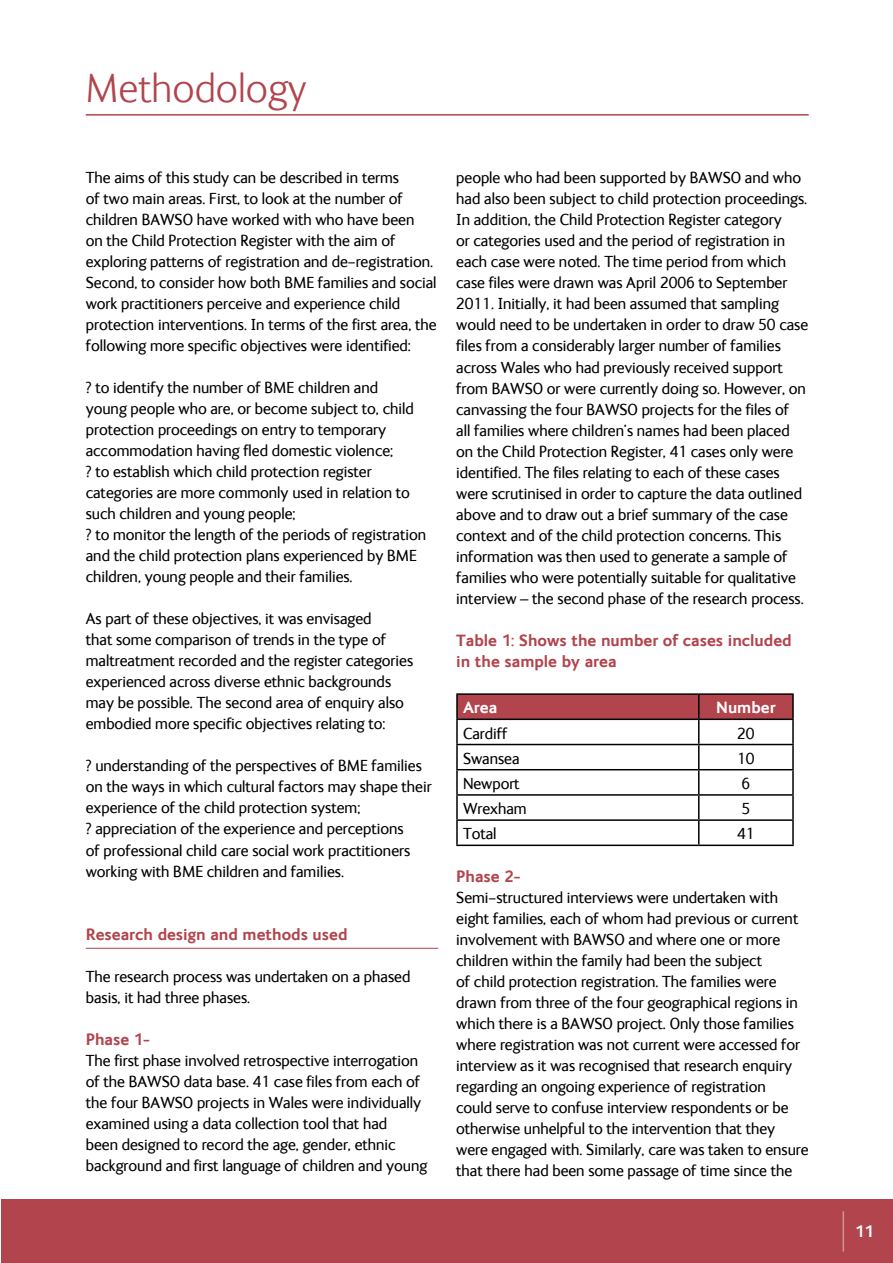
<style>
.page{position:relative;width:893px;height:1263px;background:#fff}
.page>*{position:absolute;margin:0;border:0;box-sizing:border-box;transform-origin:0 0}
.t1{font:300 42px "FS Ingrid";color:#b1444d}
.t2{font:16.5px/21px "FS Ingrid";color:#000}
.t3{font:700 16.5px/21px "FS Ingrid";color:#b1444d}
.t4{font:700 16.5px "FS Ingrid";color:#fff}
</style>
<div class="page">
<div style="left:2px;top:1199px;width:891px;height:64px;background:#b1444d"></div>
<hr style="left:86px;top:114px;width:723px;height:2px;background:#b1444d">
<hr style="left:843px;top:1211px;width:1px;height:40px;background:#d39592">
<hr style="left:86px;top:948px;width:352px;height:1px;background:#b1444d">
<hr style="left:456px;top:693px;width:243px;height:2px;background:#000">
<hr style="left:456px;top:695px;width:2px;height:23px;background:#000">
<hr style="left:699px;top:693px;width:95px;height:2px;background:#000">
<hr style="left:792px;top:695px;width:2px;height:23px;background:#000">
<hr style="left:456px;top:718px;width:243px;height:2px;background:#000">
<hr style="left:456px;top:720px;width:2px;height:24px;background:#000">
<hr style="left:699px;top:718px;width:95px;height:2px;background:#000">
<hr style="left:792px;top:720px;width:2px;height:24px;background:#000">
<hr style="left:456px;top:744px;width:243px;height:1px;background:#000">
<hr style="left:456px;top:745px;width:2px;height:24px;background:#000">
<hr style="left:699px;top:744px;width:95px;height:1px;background:#000">
<hr style="left:792px;top:745px;width:2px;height:24px;background:#000">
<hr style="left:456px;top:769px;width:243px;height:1px;background:#000">
<hr style="left:456px;top:770px;width:2px;height:24px;background:#000">
<hr style="left:699px;top:769px;width:95px;height:1px;background:#000">
<hr style="left:792px;top:770px;width:2px;height:24px;background:#000">
<hr style="left:456px;top:794px;width:243px;height:2px;background:#000">
<hr style="left:456px;top:796px;width:2px;height:23px;background:#000">
<hr style="left:699px;top:794px;width:95px;height:2px;background:#000">
<hr style="left:792px;top:796px;width:2px;height:23px;background:#000">
<hr style="left:456px;top:819px;width:243px;height:2px;background:#000">
<hr style="left:456px;top:821px;width:2px;height:23px;background:#000">
<hr style="left:699px;top:819px;width:95px;height:2px;background:#000">
<svg style="left:457px;top:694px;width:336px;height:150px"></svg>
<hr style="left:792px;top:821px;width:2px;height:23px;background:#000">
<hr style="left:456px;top:844px;width:243px;height:2px;background:#000">
<hr style="left:699px;top:844px;width:95px;height:2px;background:#000">
<h1 class="t1" style="left:86px;top:67px;width:222px">Methodology</h1>
<p class="t2" style="left:86px;top:168px;width:352px">The aims of this study can be described in terms<br>of two main areas. First, to look at the number of children BAWSO have worked with who have been<br>on the Child Protection Register with the aim of exploring patterns of registration and de-registration.<br>Second, to consider how both BME families and social work practitioners perceive and experience child protection interventions. In terms of the first area, the following more specific objectives were identified:</p>
<p class="t2" style="left:86px;top:378px;width:342px">? to identify the number of BME children and<br>young people who are, or become subject to, child protection proceedings on entry to temporary accommodation having fled domestic violence;<br>? to establish which child protection register categories are more commonly used in relation to such children and young people;<br>? to monitor the length of the periods of registration and the child protection plans experienced by BME children, young people and their families.</p>
<p class="t2" style="left:86px;top:609px;width:329px">As part of these objectives, it was envisaged<br>that some comparison of trends in the type of maltreatment recorded and the register categories experienced across diverse ethnic backgrounds may be possible. The second area of enquiry also embodied more specific objectives relating to:</p>
<p class="t2" style="left:86px;top:756px;width:347px">? understanding of the perspectives of BME families on the ways in which cultural factors may shape their experience of the child protection system;<br>? appreciation of the experience and perceptions<br>of professional child care social work practitioners working with BME children and families.</p>
<p class="t3" style="left:86px;top:923px;width:263px">Research design and methods used</p>
<p class="t2" style="left:86px;top:966px;width:326px">The research process was undertaken on a phased basis, it had three phases.</p>
<p class="t3" style="left:86px;top:1028px;width:66px">Phase 1-</p>
<p class="t2" style="left:86px;top:1050px;width:343px">The first phase involved retrospective interrogation of the BAWSO data base. 41 case files from each of the four BAWSO projects in Wales were individually examined using a data collection tool that had<br>been designed to record the age, gender, ethnic background and first language of children and young</p>
<p class="t2" style="left:456px;top:168px;width:353px">people who had been supported by BAWSO and who had also been subject to child protection proceedings.<br>In addition, the Child Protection Register category<br>or categories used and the period of registration in each case were noted. The time period from which case files were drawn was April 2006 to September 2011. Initially, it had been assumed that sampling would need to be undertaken in order to draw 50 case files from a considerably larger number of families across Wales who had previously received support from BAWSO or were currently doing so. However, on canvassing the four BAWSO projects for the files of<br>all families where children’s names had been placed on the Child Protection Register, 41 cases only were identified. The files relating to each of these cases were scrutinised in order to capture the data outlined above and to draw out a brief summary of the case context and of the child protection concerns. This information was then used to generate a sample of families who were potentially suitable for qualitative interview – the second phase of the research process.</p>
<p class="t3" style="left:456px;top:629px;width:337px">Table 1: Shows the number of cases included in the sample by area</p>
<p class="t4" style="left:463px;top:698px;width:36px">Area</p>
<p class="t4" style="left:716px;top:698px;width:61px">Number</p>
<p class="t2" style="left:463px;top:723px;width:46px">Cardiff</p>
<p class="t2" style="left:737px;top:723px;width:19px">20</p>
<p class="t2" style="left:463px;top:748px;width:58px">Swansea</p>
<p class="t2" style="left:737px;top:748px;width:19px">10</p>
<p class="t2" style="left:463px;top:773px;width:58px">Newport</p>
<p class="t2" style="left:742px;top:773px;width:10px">6</p>
<p class="t2" style="left:463px;top:798px;width:65px">Wrexham</p>
<p class="t2" style="left:741px;top:798px;width:10px">5</p>
<p class="t2" style="left:463px;top:824px;width:35px">Total</p>
<p class="t2" style="left:737px;top:824px;width:19px">41</p>
<p class="t3" style="left:456px;top:866px;width:66px">Phase 2-</p>
<p class="t2" style="left:456px;top:887px;width:354px">Semi-structured interviews were undertaken with eight families, each of whom had previous or current involvement with BAWSO and where one or more children within the family had been the subject<br>of child protection registration. The families were drawn from three of the four geographical regions in which there is a BAWSO project. Only those families where registration was not current were accessed for interview as it was recognised that research enquiry regarding an ongoing experience of registration<br>could serve to confuse interview respondents or be otherwise unhelpful to the intervention that they were engaged with. Similarly, care was taken to ensure that there had been some passage of time since the</p>
<p class="t4" style="left:855px;top:1222px;width:20px">11</p>
</div>
